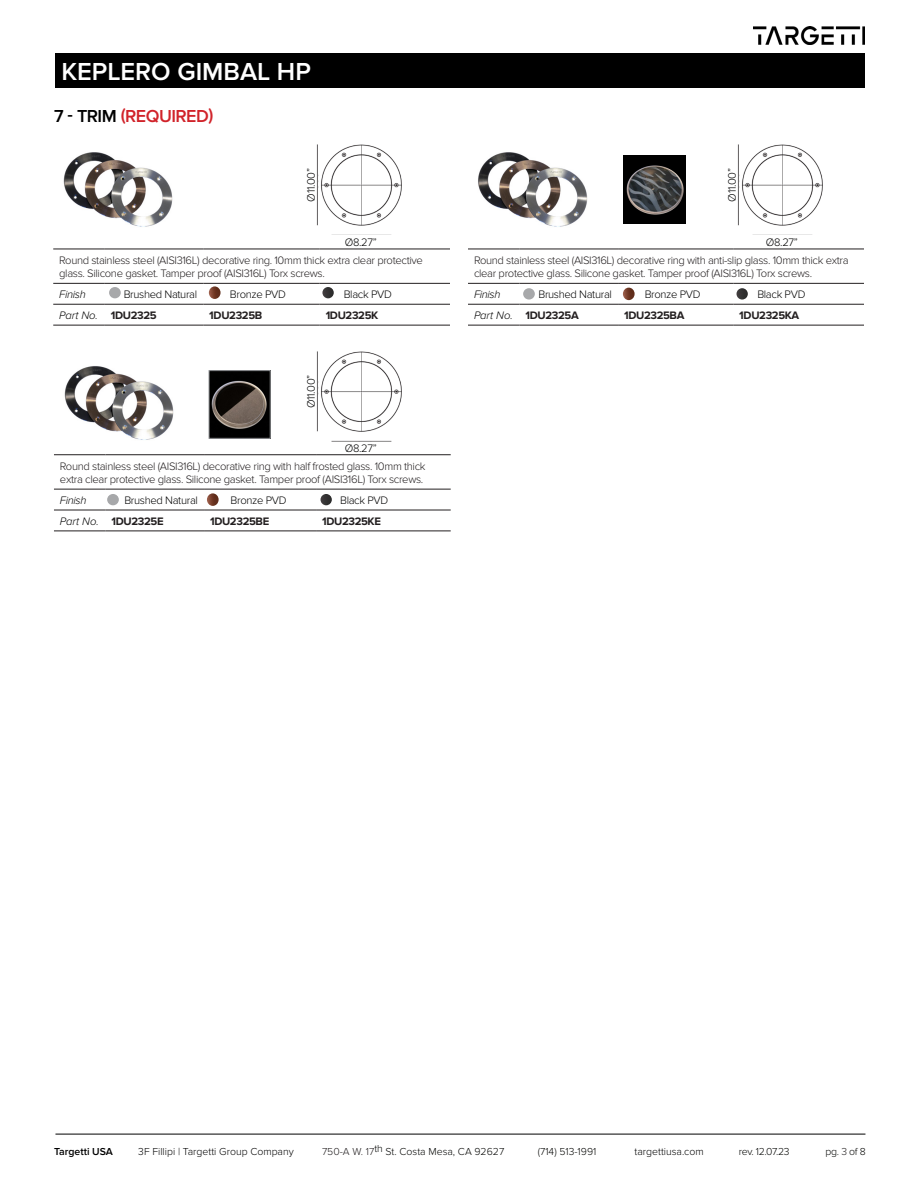
<style>
.page{position:relative;width:918px;height:1188px;background:#fff}
.page>*{position:absolute;margin:0;border:0;box-sizing:border-box;transform-origin:0 0}
.t1{font:600 25.5px "Proxima Nova";color:#fff}
.Features_BULLETS{font:600 18px "Proxima Nova";letter-spacing:-.03em;color:#d1232a}
.t2{font:300 11.25px/13.5px "Proxima Nova";letter-spacing:-.03em;color:#231f20}
.Features_BULLETS-2{font:300 11.25px "Proxima Nova";letter-spacing:-.03em;color:#000}
.t3{font:700 11.25px "Proxima Nova";letter-spacing:-.03em;color:#231f20}
.t4{font:italic 300 11.25px "Proxima Nova";letter-spacing:-.03em;color:#000}
.t5{font:300 10.5px "Proxima Nova";color:#040503}
.t6{font:300 10.5px "Proxima Nova";color:#000}
.t7{font:600 10.5px "Proxima Nova";color:#000}
.s1{color:#000}
.s2{color:#231f20}
</style>
<div class="page">
<div style="left:55px;top:53px;width:810px;height:34px;background:#000"></div>
<img style="left:754px;top:27px;width:111px;height:17px">
<hr style="left:55px;top:1134px;width:810px;height:1px;background:#000">
<hr style="left:468px;top:249px;width:52px;height:1px;background:#231f20">
<hr style="left:520px;top:249px;width:98px;height:1px;background:#231f20">
<hr style="left:618px;top:249px;width:115px;height:1px;background:#231f20">
<hr style="left:733px;top:249px;width:131px;height:1px;background:#231f20">
<hr style="left:468px;top:283px;width:52px;height:1px;background:#231f20">
<hr style="left:468px;top:304px;width:52px;height:1px;background:#231f20">
<hr style="left:468px;top:325px;width:52px;height:1px;background:#231f20">
<hr style="left:520px;top:283px;width:98px;height:1px;background:#231f20">
<hr style="left:618px;top:283px;width:115px;height:1px;background:#231f20">
<hr style="left:733px;top:283px;width:131px;height:1px;background:#231f20">
<hr style="left:520px;top:304px;width:98px;height:1px;background:#231f20">
<hr style="left:618px;top:304px;width:115px;height:1px;background:#231f20">
<hr style="left:733px;top:304px;width:131px;height:1px;background:#231f20">
<hr style="left:520px;top:325px;width:98px;height:1px;background:#231f20">
<hr style="left:618px;top:325px;width:115px;height:1px;background:#231f20">
<hr style="left:733px;top:325px;width:131px;height:1px;background:#231f20">
<hr style="left:53px;top:249px;width:52px;height:1px;background:#231f20">
<hr style="left:105px;top:249px;width:98px;height:1px;background:#231f20">
<hr style="left:203px;top:249px;width:117px;height:1px;background:#231f20">
<hr style="left:320px;top:249px;width:130px;height:1px;background:#231f20">
<hr style="left:53px;top:283px;width:52px;height:1px;background:#231f20">
<hr style="left:53px;top:304px;width:52px;height:1px;background:#231f20">
<hr style="left:53px;top:325px;width:52px;height:1px;background:#231f20">
<hr style="left:105px;top:283px;width:98px;height:1px;background:#231f20">
<hr style="left:203px;top:283px;width:117px;height:1px;background:#231f20">
<hr style="left:320px;top:283px;width:130px;height:1px;background:#231f20">
<hr style="left:105px;top:304px;width:98px;height:1px;background:#231f20">
<hr style="left:203px;top:304px;width:117px;height:1px;background:#231f20">
<hr style="left:320px;top:304px;width:130px;height:1px;background:#231f20">
<hr style="left:105px;top:325px;width:98px;height:1px;background:#231f20">
<hr style="left:203px;top:325px;width:117px;height:1px;background:#231f20">
<hr style="left:320px;top:325px;width:130px;height:1px;background:#231f20">
<img style="left:63px;top:152px;width:110px;height:75px">
<img style="left:478px;top:152px;width:110px;height:75px">
<img style="left:624px;top:155px;width:62px;height:68px">
<svg style="left:209px;top:286px;width:12px;height:13px"></svg>
<svg style="left:623px;top:288px;width:12px;height:12px"></svg>
<div style="left:109px;top:287px;width:12px;height:11px;background:#a7a8aa;border-radius:50%"></div>
<div style="left:523px;top:288px;width:12px;height:12px;background:#a7a8aa;border-radius:50%"></div>
<svg style="left:322px;top:287px;width:12px;height:11px"></svg>
<svg style="left:736px;top:288px;width:12px;height:12px"></svg>
<img style="left:321px;top:145px;width:81px;height:90px">
<img style="left:742px;top:145px;width:81px;height:90px">
<img style="left:321px;top:351px;width:81px;height:90px">
<img style="left:316px;top:144px;width:2px;height:82px">
<img style="left:737px;top:144px;width:2px;height:82px">
<img style="left:316px;top:351px;width:2px;height:81px">
<hr style="left:54px;top:454px;width:52px;height:1px;background:#231f20">
<hr style="left:106px;top:454px;width:98px;height:1px;background:#231f20">
<hr style="left:204px;top:454px;width:112px;height:1px;background:#231f20">
<hr style="left:316px;top:454px;width:135px;height:1px;background:#231f20">
<hr style="left:54px;top:489px;width:52px;height:1px;background:#231f20">
<hr style="left:54px;top:510px;width:52px;height:1px;background:#231f20">
<hr style="left:54px;top:531px;width:52px;height:1px;background:#231f20">
<hr style="left:106px;top:489px;width:98px;height:1px;background:#231f20">
<hr style="left:204px;top:489px;width:112px;height:1px;background:#231f20">
<hr style="left:316px;top:489px;width:135px;height:1px;background:#231f20">
<hr style="left:106px;top:510px;width:98px;height:1px;background:#231f20">
<hr style="left:204px;top:510px;width:112px;height:1px;background:#231f20">
<hr style="left:316px;top:510px;width:135px;height:1px;background:#231f20">
<hr style="left:106px;top:531px;width:98px;height:1px;background:#231f20">
<hr style="left:204px;top:531px;width:112px;height:1px;background:#231f20">
<hr style="left:316px;top:531px;width:135px;height:1px;background:#231f20">
<img style="left:64px;top:366px;width:110px;height:74px">
<img style="left:211px;top:372px;width:57px;height:65px">
<div style="left:209px;top:370px;width:61px;height:69px;border:1px solid #939598"></div>
<svg style="left:207px;top:493px;width:12px;height:13px"></svg>
<div style="left:107px;top:494px;width:12px;height:11px;background:#a7a8aa;border-radius:50%"></div>
<svg style="left:321px;top:494px;width:11px;height:11px"></svg>
<h1 class="t1" style="left:61px;top:57px;width:251px">KEPLERO GIMBAL HP</h1>
<p class="Features_BULLETS" style="left:54px;top:106px;width:161px"><span class="s1">7 - TRIM</span> (REQUIRED)</p>
<p class="Features_BULLETS-2" style="left:305px;top:202px;width:35px;rotate:-90deg">Ø11.00”</p>
<p class="Features_BULLETS-2" style="left:726px;top:202px;width:35px;rotate:-90deg">Ø11.00”</p>
<p class="Features_BULLETS-2" style="left:345px;top:235px;width:34px">Ø8.27”</p>
<p class="Features_BULLETS-2" style="left:766px;top:235px;width:34px">Ø8.27”</p>
<p class="t2" style="left:59px;top:253px;width:365px">Round stainless steel (AISI316L) decorative ring. 10mm thick extra clear protective glass. Silicone gasket. Tamper proof (AISI316L) Torx screws.</p>
<p class="t4" style="left:59px;top:288px;width:28px">Finish</p>
<p class="Features_BULLETS-2" style="left:124px;top:288px;width:75px">Brushed Natural</p>
<p class="Features_BULLETS-2" style="left:230px;top:288px;width:57px">Bronze PVD</p>
<p class="Features_BULLETS-2" style="left:344px;top:288px;width:50px">Black PVD</p>
<p class="t4" style="left:59px;top:309px;width:40px">Part No.</p>
<p class="t3" style="left:111px;top:309px;width:47px">1DU2325</p>
<p class="t3" style="left:209px;top:309px;width:54px">1DU2325B</p>
<p class="t3" style="left:326px;top:309px;width:54px">1DU2325K</p>
<p class="Features_BULLETS-2" style="left:305px;top:408px;width:35px;rotate:-90deg">Ø11.00”</p>
<p class="Features_BULLETS-2" style="left:345px;top:442px;width:34px">Ø8.27”</p>
<p class="t2" style="left:60px;top:459px;width:367px">Round stainless steel (AISI316L) decorative ring with half frosted glass. 10mm thick extra clear protective glass. Silicone gasket. Tamper proof (AISI316L) Torx screws.</p>
<p class="t4" style="left:60px;top:494px;width:28px">Finish</p>
<p class="Features_BULLETS-2" style="left:124px;top:494px;width:75px">Brushed Natural</p>
<p class="Features_BULLETS-2" style="left:231px;top:494px;width:57px">Bronze PVD</p>
<p class="Features_BULLETS-2" style="left:340px;top:494px;width:50px">Black PVD</p>
<p class="t4" style="left:60px;top:515px;width:40px">Part No.</p>
<p class="t3" style="left:112px;top:515px;width:54px">1DU2325E</p>
<p class="t3" style="left:210px;top:515px;width:61px">1DU2325BE</p>
<p class="t3" style="left:322px;top:515px;width:60px">1DU2325KE</p>
<p class="t2" style="left:474px;top:253px;width:376px">Round stainless steel (AISI316L) decorative ring with anti-slip glass. 10mm thick extra clear protective glass. Silicone gasket. Tamper proof (AISI316L) Torx screws.</p>
<p class="t4" style="left:474px;top:288px;width:28px">Finish</p>
<p class="Features_BULLETS-2" style="left:538px;top:288px;width:75px">Brushed Natural</p>
<p class="Features_BULLETS-2" style="left:645px;top:288px;width:57px">Bronze PVD</p>
<p class="Features_BULLETS-2" style="left:757px;top:288px;width:50px">Black PVD</p>
<p class="t4" style="left:474px;top:309px;width:40px">Part No.</p>
<p class="t3" style="left:526px;top:309px;width:55px">1DU2325A</p>
<p class="t3" style="left:624px;top:309px;width:62px">1DU2325BA</p>
<p class="t3" style="left:739px;top:309px;width:62px">1DU2325KA</p>
<p class="t7" style="left:54px;top:1145px;width:61px">Targetti USA</p>
<p class="t6" style="left:138px;top:1145px;width:157px">3F Fillipi | Targetti Group Company</p>
<p class="t5" style="left:322px;top:1145px;width:184px"><span class="s2">750-A W. 17</span>th St. Costa Mesa, CA 92627</p>
<p class="t5" style="left:538px;top:1145px;width:60px">(714) 513-1991</p>
<p class="t6" style="left:634px;top:1145px;width:71px">targettiusa.com</p>
<p class="t5" style="left:739px;top:1145px;width:52px">rev. 12.07.23</p>
<p class="t5" style="left:826px;top:1145px;width:42px">pg. <span class="s2">3</span> of 8</p>
</div>
